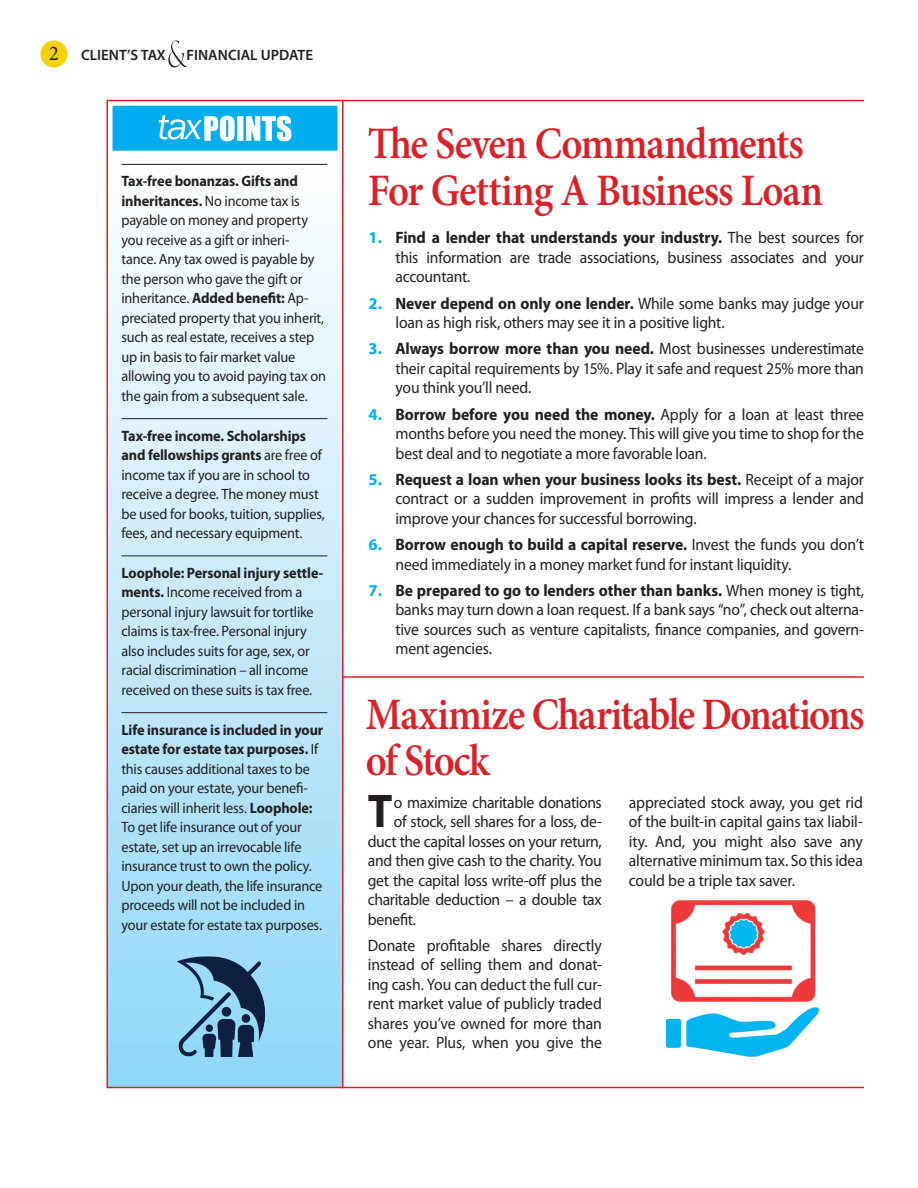
<style>
.page{position:relative;width:918px;height:1188px;background:#fff}
.page>*{position:absolute;margin:0;border:0;box-sizing:border-box;transform-origin:0 0}
.Body_1b_Initial_Cap{font:700 47.55px "Myriad Pro";color:#231f20;scale:.95 1}
.Head_1B_a{font:600 45px/46.5px "Minion Pro";letter-spacing:-.03em;color:#da2128;scale:.9 1}
.Page_Number{font:21px "Minion Pro";color:#231f20}
.Number_List_2{font:16.5px/19.5px "Myriad Pro";letter-spacing:-.015em;color:#231f20;text-align:justify;scale:.95 1}
.Body_1b{font:16.5px/19.5px "Myriad Pro";letter-spacing:-.01em;color:#231f20;text-align:justify;scale:.95 1}
.Body_1b_Initial_Cap-2{font:16.5px "Myriad Pro";letter-spacing:-.025em;color:#231f20;scale:.95 1}
.t1{font:700 16.5px "Myriad Pro";color:#00aeef}
.Tax_Points{font:15px/19.5px "Myriad Pro";letter-spacing:-.015em;color:#231f20;scale:.95 1}
.CTFU_Page_Header{font:600 15px "Myriad Pro";color:#231f20}
.s1{font-weight:700}
</style>
<div class="page">
<div style="left:40px;top:40px;width:28px;height:28px;background:#f4d202;border-radius:50%"></div>
<svg style="left:168px;top:40px;width:20px;height:28px"></svg>
<hr style="left:342px;top:100px;width:522px;height:1px;background:#da2128">
<hr style="left:342px;top:1087px;width:522px;height:1px;background:#da2128">
<hr style="left:342px;top:676px;width:522px;height:2px;background:#da2128">
<img style="left:665px;top:900px;width:154px;height:157px">
<svg style="left:106px;top:99px;width:238px;height:990px;background:#bfe1f3"></svg>
<svg style="left:159px;top:115px;width:132px;height:26px"></svg>
<p class="Page_Number" style="left:49px;top:39px;width:12px">2</p>
<p class="CTFU_Page_Header" style="left:81px;top:45px;width:86px">CLIENT’S TAX</p>
<p class="CTFU_Page_Header" style="left:187px;top:45px;width:128px">FINANCIAL UPDATE</p>
<p class="Tax_Points" style="left:122px;top:171px;width:217px"><span class="s1">Tax-free bonanzas. Gifts and inheritances.</span> No income tax is payable on money and property you receive as a gift or inheri&shy;tance. Any tax owed is payable by the person who gave the gift or inheritance. <span class="s1">Added benefit:</span> Ap&shy;preciated property that you inherit, such as real estate, receives a step up in basis to fair market value allowing you to avoid paying tax on the gain from a subsequent sale.</p>
<p class="Tax_Points" style="left:122px;top:426px;width:216px"><span class="s1">Tax-free income. Scholarships and fellowships grants</span> are free of income tax if you are in school to receive a degree. The money must be used for books, tuition, supplies, fees, and necessary equipment.</p>
<p class="Tax_Points" style="left:122px;top:563px;width:214px"><span class="s1">Loophole: Personal injury settle&shy;ments.</span> Income received from a personal injury lawsuit for tortlike claims is tax-free. Personal injury also includes suits for age, sex, or racial discrimination – all income received on these suits is tax free.</p>
<p class="Tax_Points" style="left:122px;top:720px;width:214px"><span class="s1">Life insurance is included in your estate for estate tax purposes.</span> If this causes additional taxes to be paid on your estate, your benefi&shy;ciaries will inherit less. <span class="s1">Loophole:<br></span>To get life insurance out of your estate, set up an irrevocable life insurance trust to own the policy.<br>Upon your death, the life insurance proceeds will not be included in your estate for estate tax purposes.</p>
<p class="Head_1B_a" style="left:368px;top:120px;width:508px">The Seven Commandments<br>For Getting A Business Loan</p>
<p class="Number_List_2" style="left:396px;top:228px;width:495px"><span class="s1">Find a lender that understands your industry.</span> The best sources for this information are trade associations, business associates and your accountant.</p>
<p class="Number_List_2" style="left:396px;top:293px;width:495px"><span class="s1">Never depend on only one lender.</span> While some banks may judge your loan as high risk, others may see it in a positive light.</p>
<p class="Number_List_2" style="left:396px;top:339px;width:495px"><span class="s1">Always borrow more than you need.</span> Most businesses underestimate their capital requirements by 15%. Play it safe and request 25% more than you think you’ll need.</p>
<p class="Number_List_2" style="left:396px;top:404px;width:495px"><span class="s1">Borrow before you need the money.</span> Apply for a loan at least three months before you need the money. This will give you time to shop for the best deal and to negotiate a more favorable loan.</p>
<p class="Number_List_2" style="left:396px;top:469px;width:495px"><span class="s1">Request a loan when your business looks its best.</span> Receipt of a major contract or a sudden improvement in profits will impress a lender and improve your chances for successful borrowing.</p>
<p class="Number_List_2" style="left:396px;top:535px;width:495px"><span class="s1">Borrow enough to build a capital reserve.</span> Invest the funds you don’t need immediately in a money market fund for instant liquidity.</p>
<p class="Number_List_2" style="left:396px;top:580px;width:495px"><span class="s1">Be prepared to go to lenders other than banks.</span> When money is tight, banks may turn down a loan request. If a bank says “no”, check out alterna&shy;tive sources such as venture capitalists, finance companies, and govern&shy;ment agencies.</p>
<p class="t1" style="left:369px;top:227px;width:15px">1.</p>
<p class="t1" style="left:369px;top:292px;width:15px">2.</p>
<p class="t1" style="left:369px;top:338px;width:15px">3.</p>
<p class="t1" style="left:369px;top:403px;width:15px">4.</p>
<p class="t1" style="left:369px;top:469px;width:15px">5.</p>
<p class="t1" style="left:369px;top:534px;width:15px">6.</p>
<p class="t1" style="left:369px;top:580px;width:15px">7.</p>
<p class="Head_1B_a" style="left:366px;top:691px;width:556px">Maximize Charitable Donations of Stock</p>
<p class="Body_1b_Initial_Cap" style="left:368px;top:780px;width:28px">T</p>
<p class="Body_1b_Initial_Cap-2" style="left:394px;top:792px;width:220px">o maximize charitable donations</p>
<p class="Body_1b_Initial_Cap-2" style="left:394px;top:811px;width:220px">of stock, sell shares for a loss, de-</p>
<p class="Body_1b_Initial_Cap-2" style="left:368px;top:831px;width:248px">duct the capital losses on your return,</p>
<p class="Body_1b_Initial_Cap-2" style="left:368px;top:850px;width:248px">and then give cash to the charity. You</p>
<p class="Body_1b_Initial_Cap-2" style="left:368px;top:870px;width:248px">get the capital loss write-off plus the</p>
<p class="Body_1b_Initial_Cap-2" style="left:368px;top:889px;width:248px">charitable deduction – a double tax</p>
<p class="Body_1b_Initial_Cap-2" style="left:368px;top:909px;width:52px">benefit.</p>
<p class="Body_1b" style="left:368px;top:935px;width:248px">Donate profitable shares directly instead of selling them and donat&shy;ing cash. You can deduct the full cur&shy;rent market value of publicly traded shares you’ve owned for more than one year. Plus, when you give the</p>
<p class="Body_1b" style="left:629px;top:792px;width:248px">appreciated stock away, you get rid of the built-in capital gains tax liabil&shy;ity. And, you might also save any alternative minimum tax. So this idea could be a triple tax saver.</p>
</div>
